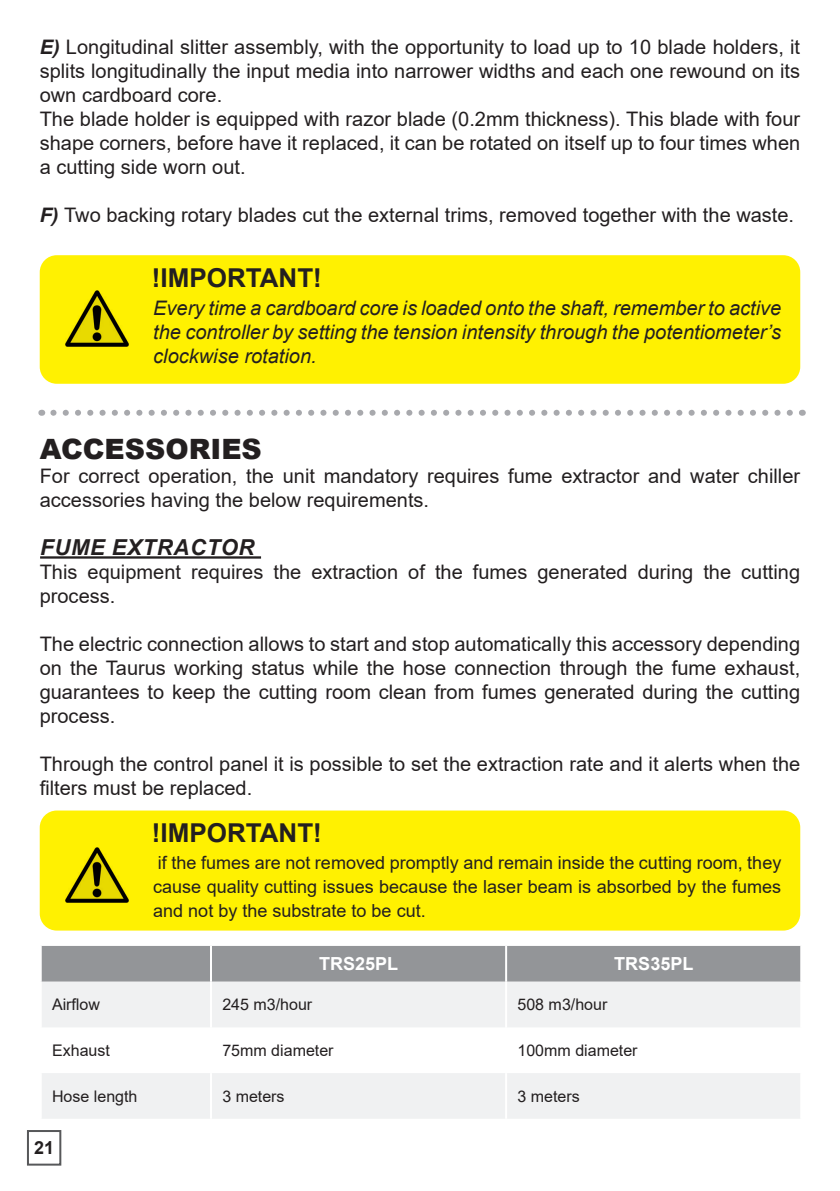
<style>
.page{position:relative;width:840px;height:1191px;background:#fff}
.page>*{position:absolute;margin:0;border:0;box-sizing:border-box;transform-origin:0 0}
.t1{font:900 28px "Arial";color:#231f20}
.t2{font:700 26px "Arial";color:#231f20}
.t3{font:italic 700 22px "Arial";letter-spacing:.035em;color:#231f20}
.t4{font:20px/24px "Arial";color:#231f20;text-align:justify}
.t5{font:italic 20px/24px "Arial";color:#231f20;text-align:justify}
.t6{font:18px/24px "Arial";color:#231f20;text-align:justify}
.t7{font:700 18px "Arial";color:#fff}
.t8{font:700 18px "Arial";color:#231f20}
.t9{font:16px "Arial";color:#231f20}
.s1{font-weight:700;font-style:italic}
</style>
<div class="page">
<div style="left:40px;top:255px;width:759px;height:129px;background:#fff101;border-radius:17px"></div>
<img style="left:65px;top:290px;width:63px;height:56px">
<hr style="left:40px;top:556px;width:221px;height:2px;background:#231f20">
<div style="left:40px;top:810px;width:759px;height:120px;background:#fff101;border-radius:17px"></div>
<img style="left:65px;top:847px;width:63px;height:56px">
<div style="left:42px;top:946px;width:757px;height:35px;background:#939598"></div>
<svg style="left:42px;top:981px;width:757px;height:137px;fill:#f0f1f2"></svg>
<hr style="left:210px;top:946px;width:2px;height:35px;background:#fff">
<hr style="left:505px;top:946px;width:2px;height:35px;background:#fff">
<hr style="left:210px;top:981px;width:2px;height:46px;background:#fff">
<hr style="left:505px;top:981px;width:2px;height:46px;background:#fff">
<hr style="left:210px;top:1027px;width:2px;height:46px;background:#fff">
<hr style="left:505px;top:1027px;width:2px;height:46px;background:#fff">
<hr style="left:210px;top:1073px;width:2px;height:45px;background:#fff">
<hr style="left:505px;top:1073px;width:2px;height:45px;background:#fff">
<svg style="left:53px;top:410px;width:740px;height:6px"></svg>
<div style="left:27px;top:1130px;width:34px;height:35px;border:2px solid #57585a"></div>
<p class="t4" style="left:40px;top:35px;width:761px"><span class="s1">E)</span> Longitudinal slitter assembly, with the opportunity to load up to 10 blade holders, it splits longitudinally the input media into narrower widths and each one rewound on its own cardboard core.</p>
<p class="t4" style="left:40px;top:107px;width:761px">The blade holder is equipped with razor blade (0.2mm thickness). This blade with four shape corners, before have it replaced, it can be rotated on itself up to four times when a cutting side worn out.</p>
<p class="t4" style="left:40px;top:203px;width:755px"><span class="s1">F)</span> Two backing rotary blades cut the external trims, removed together with the waste.</p>
<p class="t2" style="left:152px;top:259px;width:171px">!IMPORTANT!</p>
<p class="t5" style="left:153px;top:296px;width:629px">Every time a cardboard core is loaded onto the shaft, remember to active the controller by setting the tension intensity through the potentiometer’s clockwise rotation.</p>
<p class="t1" style="left:40px;top:429px;width:223px">ACCESSORIES</p>
<p class="t4" style="left:40px;top:464px;width:761px">For correct operation, the unit mandatory requires fume extractor and water chiller accessories having the below requirements.</p>
<p class="t3" style="left:40px;top:533px;width:216px">FUME EXTRACTOR</p>
<p class="t4" style="left:40px;top:560px;width:761px">This equipment requires the extraction of the fumes generated during the cutting process.</p>
<p class="t4" style="left:40px;top:632px;width:761px">The electric connection allows to start and stop automatically this accessory depending on the Taurus working status while the hose connection through the fume exhaust, guarantees to keep the cutting room clean from fumes generated during the cutting process.</p>
<p class="t4" style="left:40px;top:752px;width:761px">Through the control panel it is possible to set the extraction rate and it alerts when the filters must be replaced.</p>
<p class="t2" style="left:152px;top:814px;width:171px">!IMPORTANT!</p>
<p class="t6" style="left:153px;top:850px;width:629px">if the fumes are not removed promptly and remain inside the cutting room, they cause quality cutting issues because the laser beam is absorbed by the fumes and not by the substrate to be cut.</p>
<p class="t7" style="left:319px;top:951px;width:81px">TRS25PL</p>
<p class="t7" style="left:614px;top:951px;width:81px">TRS35PL</p>
<p class="t9" style="left:52px;top:993px;width:50px">Airflow</p>
<p class="t9" style="left:222px;top:993px;width:91px">245 m3/hour</p>
<p class="t9" style="left:517px;top:993px;width:91px">508 m3/hour</p>
<p class="t9" style="left:52px;top:1039px;width:59px">Exhaust</p>
<p class="t9" style="left:222px;top:1039px;width:113px">75mm diameter</p>
<p class="t9" style="left:517px;top:1039px;width:122px">100mm diameter</p>
<p class="t9" style="left:52px;top:1085px;width:87px">Hose length</p>
<p class="t9" style="left:222px;top:1085px;width:64px">3 meters</p>
<p class="t9" style="left:517px;top:1085px;width:64px">3 meters</p>
<p class="t8" style="left:34px;top:1135px;width:22px">21</p>
</div>
